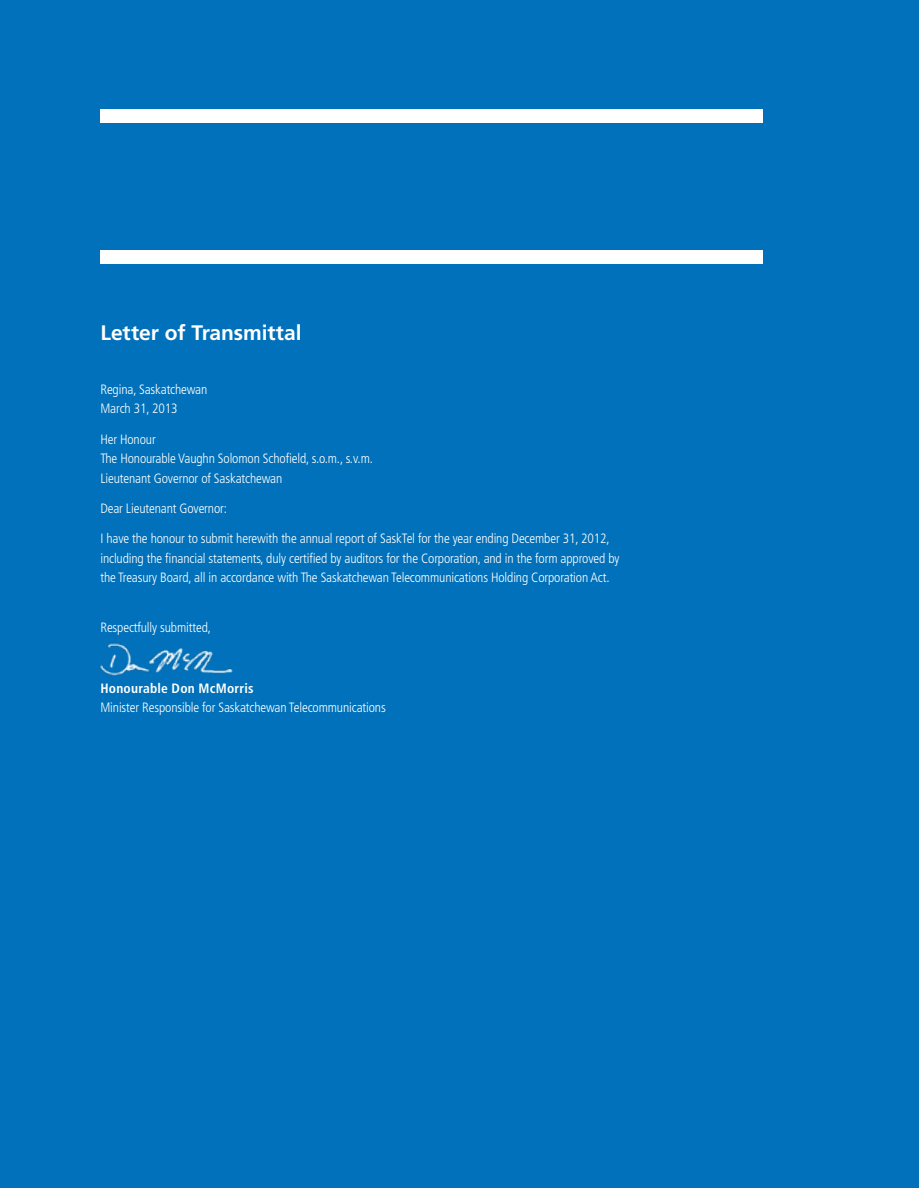
<style>
.page{position:relative;width:919px;height:1188px;background:#fff}
.page>*{position:absolute;margin:0;border:0;box-sizing:border-box;transform-origin:0 0}
.t1{font:700 21px "Frutiger LT Std";letter-spacing:-.005em;color:#fff}
.t2{font:300 condensed 13.5px/19.5px "Frutiger LT Std";letter-spacing:-.01em;color:#fff}
.t3{font:700 condensed 13.5px "Frutiger LT Std";letter-spacing:.015em;color:#fff}
</style>
<div class="page">
<div style="left:0;top:0;width:918px;height:1188px;background:#0071ba"></div>
<div style="left:100px;top:109px;width:662px;height:14px;background:#fff"></div>
<div style="left:100px;top:251px;width:662px;height:13px;background:#fff"></div>
<img style="left:100px;top:643px;width:133px;height:33px">
<h1 class="t1" style="left:100px;top:320px;width:203px">Letter of Transmittal</h1>
<p class="t2" style="left:100px;top:380px;width:108px">Regina, Saskatchewan<br>March 31, 2013</p>
<p class="t2" style="left:100px;top:430px;width:274px">Her Honour<br>The Honourable Vaughn Solomon Schofield, s.o.m., s.v.m.<br>Lieutenant Governor of Saskatchewan</p>
<p class="t2" style="left:100px;top:499px;width:128px">Dear Lieutenant Governor:</p>
<p class="t2" style="left:100px;top:529px;width:520px">I have the honour to submit herewith the annual report of SaskTel for the year ending December 31, 2012, including the financial statements, duly certified by auditors for the Corporation, and in the form approved by the Treasury Board, all in accordance with The Saskatchewan Telecommunications Holding Corporation Act.</p>
<p class="t2" style="left:100px;top:618px;width:112px">Respectfully submitted,</p>
<p class="t3" style="left:100px;top:680px;width:155px">Honourable Don McMorris</p>
<p class="t2" style="left:100px;top:698px;width:287px">Minister Responsible for Saskatchewan Telecommunications</p>
</div>
